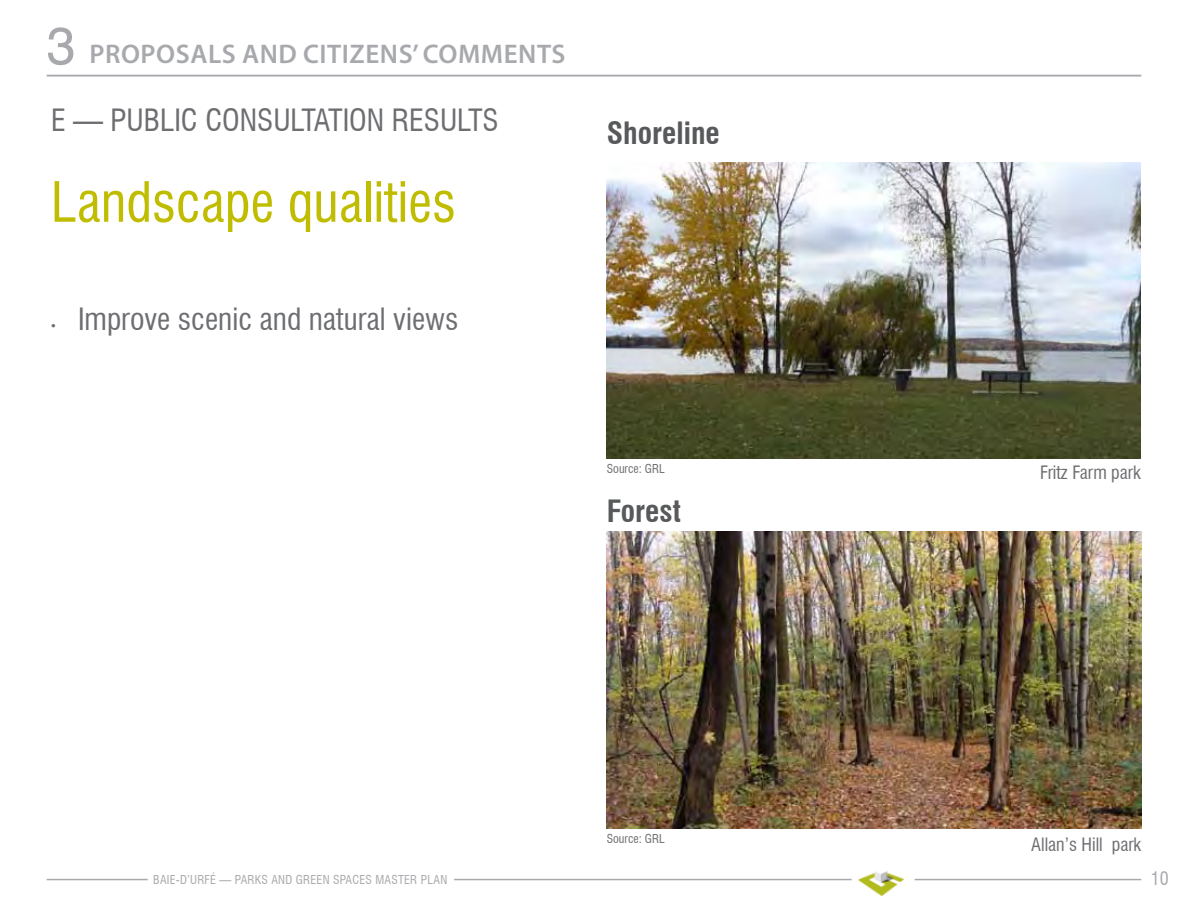
<style>
.page{position:relative;width:1188px;height:918px;background:#fff}
.page>*{position:absolute;margin:0;border:0;box-sizing:border-box;transform-origin:0 0}
.t1{font:condensed 54px "Swiss 721 BT";color:#c0bd00}
.t2{font:condensed 30px "Swiss 721 BT";color:#6d6e71}
.t3{font:700 condensed 30px "Swiss 721 BT";color:#58595b}
.t4{font:600 27px "Myriad Pro";letter-spacing:.02em;color:#a7a9ac}
.t5{font:condensed 18px "Swiss 721 BT";color:#6d6e71}
.t6{font:condensed 18px "Swiss 721 BT";color:#a7a9ac}
.t7{font:condensed 12px "Swiss 721 BT";letter-spacing:.02em;color:#a7a9ac}
.t8{font:condensed 12px "Swiss 721 BT";color:#6d6e71}
.s1{font-family:"Swiss 721 BT";font-weight:400;font-size:52.5px}
.s2{font-family:"Myriad Pro";font-stretch:normal;font-size:16.5px}
</style>
<div class="page">
<hr style="left:47px;top:75px;width:1094px;height:1px;background:#a7a9ac">
<hr style="left:454px;top:879px;width:398px;height:1px;background:#a7a9ac">
<hr style="left:47px;top:879px;width:101px;height:1px;background:#a7a9ac">
<hr style="left:915px;top:879px;width:226px;height:1px;background:#a7a9ac">
<img style="left:858px;top:871px;width:46px;height:25px">
<img style="left:607px;top:162px;width:534px;height:297px">
<img style="left:607px;top:531px;width:534px;height:298px">
<p class="t4" style="left:47px;top:37px;width:520px"><span class="s1">3</span> PROPOSALS AND CITIZENS’ COMMENTS</p>
<p class="t2" style="left:51px;top:103px;width:449px">E — PUBLIC CONSULTATION RESULTS</p>
<h1 class="t1" style="left:51px;top:170px;width:406px">Landscape qualities</h1>
<p class="t2" style="left:51px;top:301px;width:409px"><span class="s2">•</span> Improve scenic and natural views</p>
<p class="t3" style="left:607px;top:115px;width:115px">Shoreline</p>
<p class="t8" style="left:607px;top:462px;width:59px">Source: GRL</p>
<p class="t3" style="left:607px;top:493px;width:76px">Forest</p>
<p class="t8" style="left:607px;top:832px;width:59px">Source: GRL</p>
<p class="t5" style="left:1040px;top:462px;width:102px">Fritz Farm park</p>
<p class="t5" style="left:1031px;top:833px;width:111px">Allan’s Hill park</p>
<p class="t7" style="left:153px;top:872px;width:296px">BAIE-D’URFÉ — PARKS AND GREEN SPACES MASTER PLAN</p>
<p class="t6" style="left:1151px;top:868px;width:19px">10</p>
</div>
